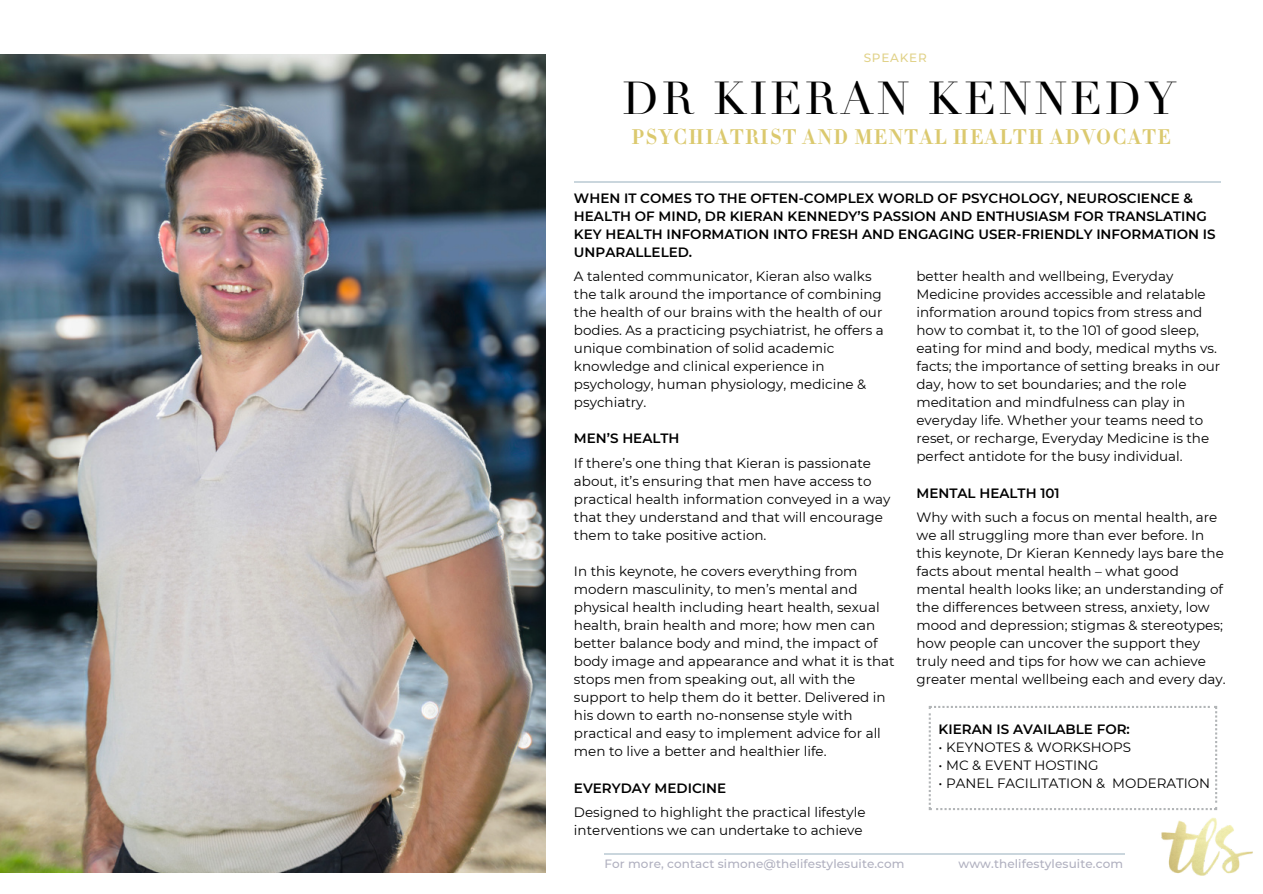
<style>
.page{position:relative;width:1263px;height:894px;background:#fff}
.page>*{position:absolute;margin:0;border:0;box-sizing:border-box;transform-origin:0 0}
.t1{font:45px "Didot";letter-spacing:.07em;color:#000}
.t2{font:21px "Didot HTF B06 Bold";letter-spacing:.07em;color:#dbc96e}
.t3{font:13.5px/18px "Montserrat";color:#000}
.t4{font:600 13.5px/18px "Montserrat";color:#000}
.t5{font:500 12px "Montserrat";letter-spacing:.01em;color:#b0b0bf}
.t6{font:500 12px "Montserrat";letter-spacing:.065em;color:#e1d289}
</style>
<div class="page">
<hr style="left:574px;top:181px;width:647px;height:1px;background:#cad6dd">
<svg style="left:929px;top:706px;width:288px;height:28px"></svg>
<hr style="left:604px;top:853px;width:521px;height:1px;background:#cad6dd">
<img style="left:1161px;top:817px;width:92px;height:59px">
<img style="left:0;top:55px;width:546px;height:816px">
<h5 class="t6" style="left:864px;top:50px;width:65px">SPEAKER</h5>
<h4 class="t1" style="left:622px;top:72px;width:555px">DR KIERAN KENNEDY</h4>
<h3 class="t2" style="left:632px;top:128px;width:541px">PSYCHIATRIST AND MENTAL HEALTH ADVOCATE</h3>
<h5 class="t4" style="left:574px;top:189px;width:643px">WHEN IT COMES TO THE OFTEN-COMPLEX WORLD OF PSYCHOLOGY, NEUROSCIENCE &amp; HEALTH OF MIND, DR KIERAN KENNEDY’S PASSION AND ENTHUSIASM FOR TRANSLATING KEY HEALTH INFORMATION INTO FRESH AND ENGAGING USER-FRIENDLY INFORMATION IS UNPARALLELED.</h5>
<p class="t3" style="left:574px;top:267px;width:311px">A talented communicator, Kieran also walks the talk around the importance of combining the health of our brains with the health of our bodies. As a practicing psychiatrist, he offers a unique combination of solid academic knowledge and clinical experience in psychology, human physiology, medicine &amp; psychiatry.</p>
<h6 class="t4" style="left:574px;top:429px;width:107px">MEN’S HEALTH</h6>
<h1 class="t3" style="left:574px;top:454px;width:318px">If there’s one thing that Kieran is passionate about, it’s ensuring that men have access to practical health information conveyed in a way that they understand and that will encourage them to take positive action.</h1>
<h2 class="t3" style="left:574px;top:562px;width:322px">In this keynote, he covers everything from modern masculinity, to men’s mental and physical health including heart health, sexual health, brain health and more; how men can better balance body and mind, the impact of body image and appearance and what it is that stops men from speaking out, all with the support to help them do it better. Delivered in his down to earth no-nonsense style with practical and easy to implement advice for all men to live a better and healthier life.</h2>
<h3 class="t4" style="left:574px;top:778px;width:154px">EVERYDAY MEDICINE</h3>
<h5 class="t3" style="left:574px;top:803px;width:293px">Designed to highlight the practical lifestyle interventions we can undertake to achieve</h5>
<h5 class="t3" style="left:916px;top:267px;width:305px">better health and wellbeing, Everyday Medicine provides accessible and relatable information around topics from stress and how to combat it, to the 101 of good sleep, eating for mind and body, medical myths vs. facts; the importance of setting breaks in our day, how to set boundaries; and the role meditation and mindfulness can play in everyday life. Whether your teams need to reset, or recharge, Everyday Medicine is the perfect antidote for the busy individual.</h5>
<h3 class="t4" style="left:916px;top:483px;width:145px">MENTAL HEALTH 101</h3>
<h5 class="t3" style="left:916px;top:508px;width:311px">Why with such a focus on mental health, are we all struggling more than ever before. In this keynote, Dr Kieran Kennedy lays bare the facts about mental health – what good mental health looks like; an understanding of the differences between stress, anxiety, low mood and depression; stigmas &amp; stereotypes; how people can uncover the support they truly need and tips for how we can achieve greater mental wellbeing each and every day.</h5>
<h3 class="t4" style="left:939px;top:720px;width:193px">KIERAN IS AVAILABLE FOR:</h3>
<h3 class="t3" style="left:939px;top:738px;width:194px">• KEYNOTES &amp; WORKSHOPS</h3>
<h3 class="t3" style="left:939px;top:756px;width:161px">• MC &amp; EVENT HOSTING</h3>
<h3 class="t3" style="left:939px;top:774px;width:168px">• PANEL FACILITATION &amp;</h3>
<h5 class="t3" style="left:1112px;top:774px;width:99px">MODERATION</h5>
<p class="t5" style="left:604px;top:856px;width:302px">For more, contact simone@thelifestylesuite.com</p>
<p class="t5" style="left:958px;top:856px;width:166px">www.thelifestylesuite.com</p>
</div>
